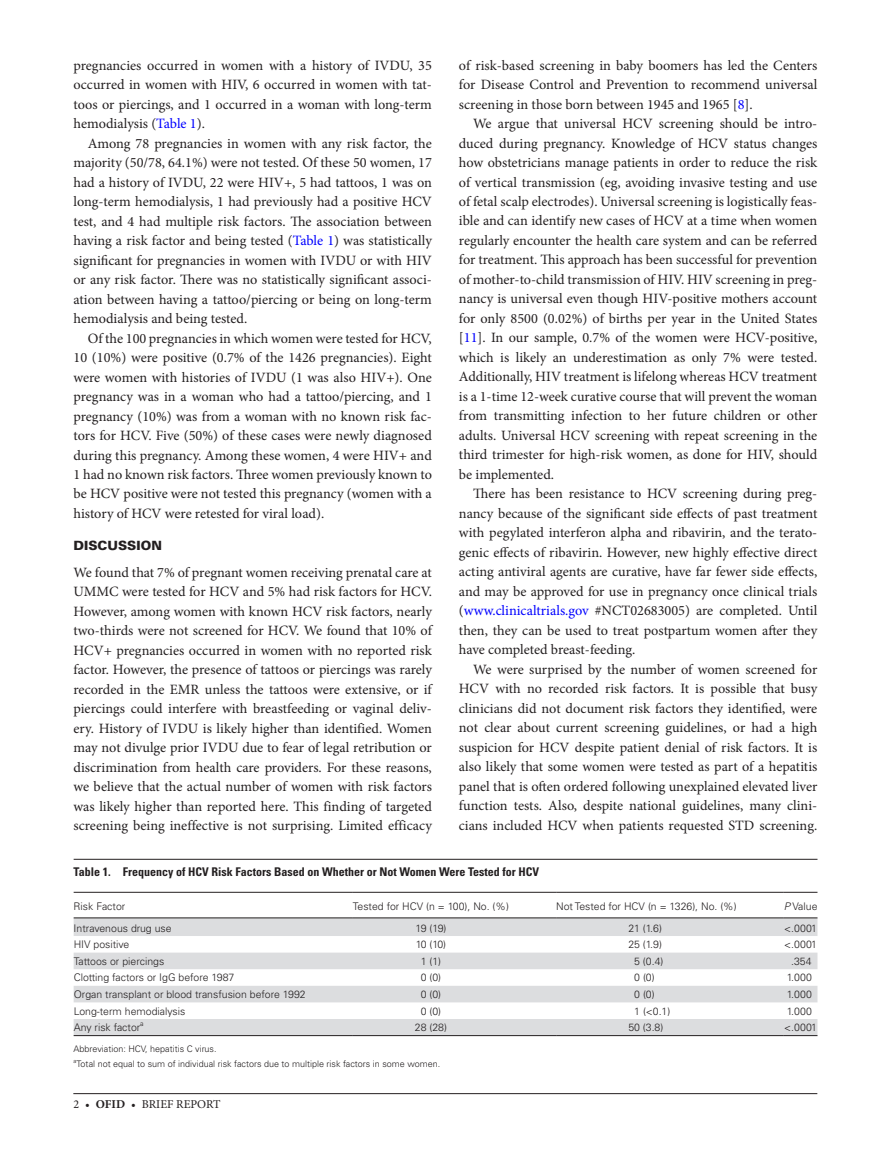
<style>
.page{position:relative;width:891px;height:1174px;background:#fff}
.page>*{position:absolute;margin:0;border:0;box-sizing:border-box;transform-origin:0 0}
.t1{font:14.25px/19.5px "Minion Pro";color:#231f20;text-align:justify}
.t2{font:900 12.75px "Univers LT Std";color:#231f20}
.t3{font:700 condensed 12px "Univers LT Std";color:#231f20}
.t4{font:12px "Minion Pro";color:#231f20}
.t5{font:300 10.5px "Univers LT Std";color:#231f20}
.t6{font:300 9px/15px "Univers LT Std";color:#231f20}
.s1{color:#00f}
.s2{font-style:italic}
.s3{font-weight:700}
</style>
<div class="page">
<hr style="left:73px;top:1093px;width:744px;height:1px;background:#231f20">
<hr style="left:74px;top:859px;width:743px;height:1px;background:#231f20">
<div style="left:74px;top:918px;width:744px;height:18px;background:#dcdddf"></div>
<svg style="left:74px;top:953px;width:744px;height:82px;fill:#dcdddf"></svg>
<hr style="left:74px;top:892px;width:279px;height:1px;background:#231f20">
<hr style="left:353px;top:892px;width:203px;height:1px;background:#231f20">
<hr style="left:556px;top:892px;width:228px;height:1px;background:#231f20">
<hr style="left:784px;top:892px;width:34px;height:1px;background:#231f20">
<hr style="left:74px;top:1035px;width:279px;height:1px;background:#231f20">
<hr style="left:353px;top:1035px;width:203px;height:1px;background:#231f20">
<hr style="left:556px;top:1035px;width:228px;height:1px;background:#231f20">
<hr style="left:784px;top:1035px;width:34px;height:1px;background:#231f20">
<hr style="left:74px;top:917px;width:279px;height:1px;background:#231f20">
<hr style="left:353px;top:917px;width:203px;height:1px;background:#231f20">
<hr style="left:556px;top:917px;width:228px;height:1px;background:#231f20">
<hr style="left:784px;top:917px;width:34px;height:1px;background:#231f20">
<p class="t1" style="left:459px;top:55px;width:360px">of risk-based screening in baby boomers has led the Centers for Disease Control and Prevention to recommend universal screening in those born between 1945 and 1965 [<span class="s1">8</span>].</p>
<p class="t1" style="left:459px;top:114px;width:360px;text-indent:14px">We argue that universal HCV screening should be intro&shy;duced during pregnancy. Knowledge of HCV status changes how obstetricians manage patients in order to reduce the risk of vertical transmission (eg, avoiding invasive testing and use of fetal scalp electrodes). Universal screening is logistically feas&shy;ible and can identify new cases of HCV at a time when women regularly encounter the health care system and can be referred for treatment. This approach has been successful for prevention of mother-to-child transmission of HIV. HIV screening in preg&shy;nancy is universal even though HIV-positive mothers account for only 8500 (0.02%) of births per year in the United States [<span class="s1">11</span>]. In our sample, 0.7% of the women were HCV-positive, which is likely an underestimation as only 7% were tested.<br>Additionally, HIV treatment is lifelong whereas HCV treatment is a 1-time 12-week curative course that will prevent the woman from transmitting infection to her future children or other adults. Universal HCV screening with repeat screening in the third trimester for high-risk women, as done for HIV, should be implemented.</p>
<p class="t1" style="left:459px;top:484px;width:360px;text-indent:14px">There has been resistance to HCV screening during preg&shy;nancy because of the significant side effects of past treatment with pegylated interferon alpha and ribavirin, and the terato&shy;genic effects of ribavirin. However, new highly effective direct acting antiviral agents are curative, have far fewer side effects, and may be approved for use in pregnancy once clinical trials (<span class="s1">www.clinicaltrials.gov</span> #NCT02683005) are completed. Until then, they can be used to treat postpartum women after they have completed breast-feeding.</p>
<p class="t1" style="left:459px;top:660px;width:360px;text-indent:14px">We were surprised by the number of women screened for HCV with no recorded risk factors. It is possible that busy clinicians did not document risk factors they identified, were not clear about current screening guidelines, or had a high suspicion for HCV despite patient denial of risk factors. It is also likely that some women were tested as part of a hepatitis panel that is often ordered following unexplained elevated liver function tests. Also, despite national guidelines, many clini&shy;cians included HCV when patients requested STD screening.</p>
<p class="t3" style="left:74px;top:865px;width:467px">Table 1. Frequency of HCV Risk Factors Based on Whether or Not Women Were Tested for HCV</p>
<p class="t5" style="left:74px;top:900px;width:53px">Risk Factor</p>
<p class="t5" style="left:353px;top:900px;width:158px">Tested for HCV (n = 100), No. (%)</p>
<p class="t5" style="left:556px;top:900px;width:182px">Not Tested for HCV (n = 1326), No. (%)</p>
<p class="t5" style="left:784px;top:900px;width:35px"><span class="s2">P</span> Value</p>
<p class="t5" style="left:74px;top:921px;width:99px">Intravenous drug use</p>
<p class="t5" style="left:415px;top:921px;width:33px">19 (19)</p>
<p class="t5" style="left:628px;top:921px;width:35px">21 (1.6)</p>
<p class="t5" style="left:784px;top:921px;width:34px">&lt;.0001</p>
<p class="t5" style="left:74px;top:938px;width:57px">HIV positive</p>
<p class="t5" style="left:416px;top:938px;width:32px">10 (10)</p>
<p class="t5" style="left:628px;top:938px;width:35px">25 (1.9)</p>
<p class="t5" style="left:784px;top:938px;width:34px">&lt;.0001</p>
<p class="t5" style="left:74px;top:955px;width:92px">Tattoos or piercings</p>
<p class="t5" style="left:421px;top:955px;width:22px">1 (1)</p>
<p class="t5" style="left:634px;top:955px;width:31px">5 (0.4)</p>
<p class="t5" style="left:791px;top:955px;width:22px">.354</p>
<p class="t5" style="left:74px;top:971px;width:162px">Clotting factors or IgG before 1987</p>
<p class="t5" style="left:421px;top:971px;width:22px">0 (0)</p>
<p class="t5" style="left:634px;top:971px;width:22px">0 (0)</p>
<p class="t5" style="left:787px;top:971px;width:27px">1.000</p>
<p class="t5" style="left:74px;top:988px;width:234px">Organ transplant or blood transfusion before 1992</p>
<p class="t5" style="left:421px;top:988px;width:22px">0 (0)</p>
<p class="t5" style="left:634px;top:988px;width:22px">0 (0)</p>
<p class="t5" style="left:787px;top:988px;width:27px">1.000</p>
<p class="t5" style="left:74px;top:1004px;width:113px">Long-term hemodialysis</p>
<p class="t5" style="left:421px;top:1004px;width:22px">0 (0)</p>
<p class="t5" style="left:634px;top:1004px;width:38px">1 (&lt;0.1)</p>
<p class="t5" style="left:787px;top:1004px;width:27px">1.000</p>
<p class="t5" style="left:74px;top:1021px;width:72px">Any risk factor<sup>a</sup></p>
<p class="t5" style="left:415px;top:1021px;width:34px">28 (28)</p>
<p class="t5" style="left:628px;top:1021px;width:37px">50 (3.8)</p>
<p class="t5" style="left:784px;top:1021px;width:34px">&lt;.0001</p>
<p class="t6" style="left:74px;top:1042px;width:368px">Abbreviation: HCV, hepatitis C virus.<br><sup>a</sup>Total not equal to sum of individual risk factors due to multiple risk factors in some women.</p>
<p class="t1" style="left:74px;top:55px;width:360px">pregnancies occurred in women with a history of IVDU, 35 occurred in women with HIV, 6 occurred in women with tat&shy;toos or piercings, and 1 occurred in a woman with long-term hemodialysis (<span class="s1">Table 1</span>).</p>
<p class="t1" style="left:74px;top:133px;width:360px;text-indent:14px">Among 78 pregnancies in women with any risk factor, the majority (50/78, 64.1%) were not tested. Of these 50 women, 17 had a history of IVDU, 22 were HIV+, 5 had tattoos, 1 was on long-term hemodialysis, 1 had previously had a positive HCV test, and 4 had multiple risk factors. The association between having a risk factor and being tested (<span class="s1">Table 1</span>) was statistically significant for pregnancies in women with IVDU or with HIV or any risk factor. There was no statistically significant associ&shy;ation between having a tattoo/piercing or being on long-term hemodialysis and being tested.</p>
<p class="t1" style="left:74px;top:328px;width:360px;text-indent:14px">Of the 100 pregnancies in which women were tested for HCV, 10 (10%) were positive (0.7% of the 1426 pregnancies). Eight were women with histories of IVDU (1 was also HIV+). One pregnancy was in a woman who had a tattoo/piercing, and 1 pregnancy (10%) was from a woman with no known risk fac&shy;tors for HCV. Five (50%) of these cases were newly diagnosed during this pregnancy. Among these women, 4 were HIV+ and 1 had no known risk factors. Three women previously known to be HCV positive were not tested this pregnancy (women with a history of HCV were retested for viral load).</p>
<p class="t2" style="left:74px;top:537px;width:90px">DISCUSSION</p>
<p class="t1" style="left:74px;top:562px;width:360px">We found that 7% of pregnant women receiving prenatal care at UMMC were tested for HCV and 5% had risk factors for HCV.<br>However, among women with known HCV risk factors, nearly two-thirds were not screened for HCV. We found that 10% of HCV+ pregnancies occurred in women with no reported risk factor. However, the presence of tattoos or piercings was rarely recorded in the EMR unless the tattoos were extensive, or if piercings could interfere with breastfeeding or vaginal deliv&shy;ery. History of IVDU is likely higher than identified. Women may not divulge prior IVDU due to fear of legal retribution or discrimination from health care providers. For these reasons, we believe that the actual number of women with risk factors was likely higher than reported here. This finding of targeted screening being ineffective is not surprising. Limited efficacy</p>
<p class="t4" style="left:73px;top:1096px;width:149px">2 • <span class="s3">OFID</span> • BRIEF REPORT</p>
</div>
